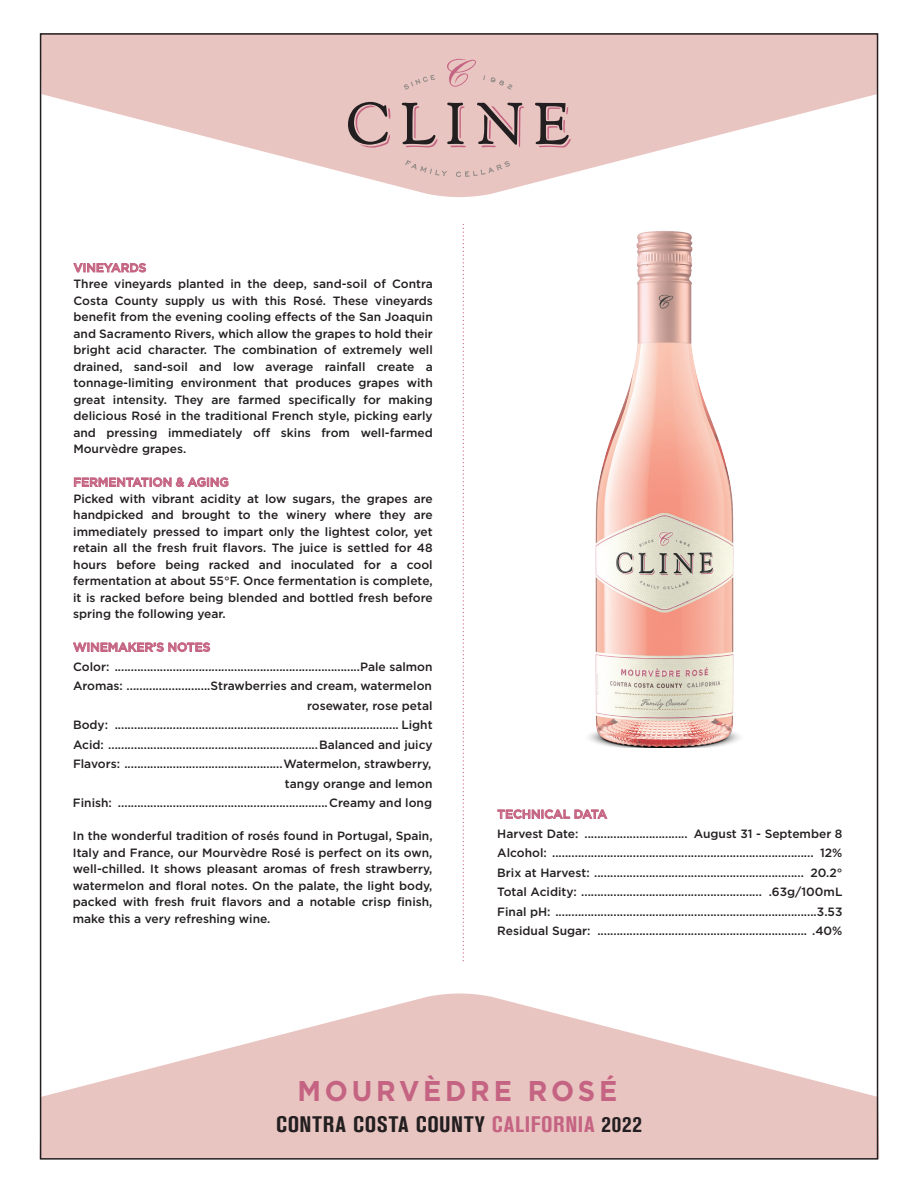
<style>
.page{position:relative;width:918px;height:1188px;background:#fff}
.page>*{position:absolute;margin:0;border:0;box-sizing:border-box;transform-origin:0 0}
.t1{font:700 28.65px "Gotham";letter-spacing:.14em;color:#c56482;scale:.95 1}
.t2{font:700 condensed 22.35px "Akzidenz Grotesk BE";letter-spacing:.035em;color:#231f20;scale:1.08 1}
.t3{font:500 12px/16.5px "Gotham";color:#231f20;text-align:justify}
.t4{font:500 12px "Gotham";color:#c56482}
.s1{color:#c56482}
</style>
<div class="page">
<svg style="left:39px;top:33px;width:840px;height:164px;fill:#e9c5c2"></svg>
<svg style="left:39px;top:993px;width:841px;height:166px;fill:#e9c5c2"></svg>
<svg style="left:73px;top:263px;width:73px;height:10px"></svg>
<svg style="left:74px;top:478px;width:154px;height:9px"></svg>
<svg style="left:73px;top:643px;width:137px;height:9px"></svg>
<svg style="left:463px;top:224px;width:1px;height:738px"></svg>
<img style="left:588px;top:231px;width:152px;height:517px">
<svg style="left:348px;top:102px;width:223px;height:46px;background:#bc9c9b"></svg>
<svg style="left:404px;top:75px;width:31px;height:14px"></svg>
<svg style="left:483px;top:75px;width:30px;height:15px"></svg>
<svg style="left:447px;top:59px;width:29px;height:28px"></svg>
<svg style="left:405px;top:160px;width:42px;height:16px"></svg>
<svg style="left:456px;top:161px;width:54px;height:16px"></svg>
<svg style="left:497px;top:809px;width:110px;height:10px"></svg>
<p class="t4" style="left:74px;top:261px;width:74px">VINEYARDS</p>
<p class="t3" style="left:73px;top:276px;width:361px">Three vineyards planted in the deep, sand-soil of Contra Costa County supply us with this Rosé. These vineyards benefit from the evening cooling effects of the San Joaquin and Sacramento Rivers, which allow the grapes to hold their bright acid character. The combination of extremely well drained, sand-soil and low average rainfall create a tonnage-limiting environment that produces grapes with great intensity. They are farmed specifically for making delicious Rosé in the traditional French style, picking early and pressing immediately off skins from well-farmed Mourvèdre grapes.</p>
<p class="t4" style="left:73px;top:475px;width:157px">FERMENTATION &amp; AGING</p>
<p class="t3" style="left:73px;top:490px;width:361px">Picked with vibrant acidity at low sugars, the grapes are handpicked and brought to the winery where they are immediately pressed to impart only the lightest color, yet retain all the fresh fruit flavors. The juice is settled for 48 hours before being racked and inoculated for a cool fermentation at about 55°F. Once fermentation is complete, it is racked before being blended and bottled fresh before spring the following year.</p>
<p class="t4" style="left:73px;top:640px;width:139px">WINEMAKER’S NOTES</p>
<p class="t3" style="left:73px;top:657px;width:361px;line-height:19.5px;text-align:right">Color: ............................................................................Pale salmon Aromas: ..........................Strawberries and cream, watermelon rosewater, rose petal<br>Body: ........................................................................................ Light Acid: .................................................................Balanced and juicy Flavors: .................................................Watermelon, strawberry, tangy orange and lemon<br>Finish: .................................................................Creamy and long</p>
<p class="t3" style="left:73px;top:828px;width:361px">In the wonderful tradition of rosés found in Portugal, Spain, Italy and France, our Mourvèdre Rosé is perfect on its own, well-chilled. It shows pleasant aromas of fresh strawberry, watermelon and floral notes. On the palate, the light body, packed with fresh fruit flavors and a notable crisp finish, make this a very refreshing wine.</p>
<p class="t4" style="left:497px;top:807px;width:111px">TECHNICAL DATA</p>
<p class="t3" style="left:497px;top:824px;width:347px;line-height:19.5px">Harvest Date: ................................ August 31 - September 8<br>Alcohol: ................................................................................. 12% Brix at Harvest: ................................................................. 20.2° Total Acidity: ........................................................ .63g/100mL Final pH: .................................................................................3.53<br>Residual Sugar: ................................................................. .40%</p>
<h1 class="t1" style="left:297px;top:1072px;width:338px">MOURVÈDRE ROSÉ</h1>
<h2 class="t2" style="left:276px;top:1112px;width:340px">CONTRA COSTA COUNTY <span class="s1">CALIFORNIA</span> 2022</h2>
</div>
